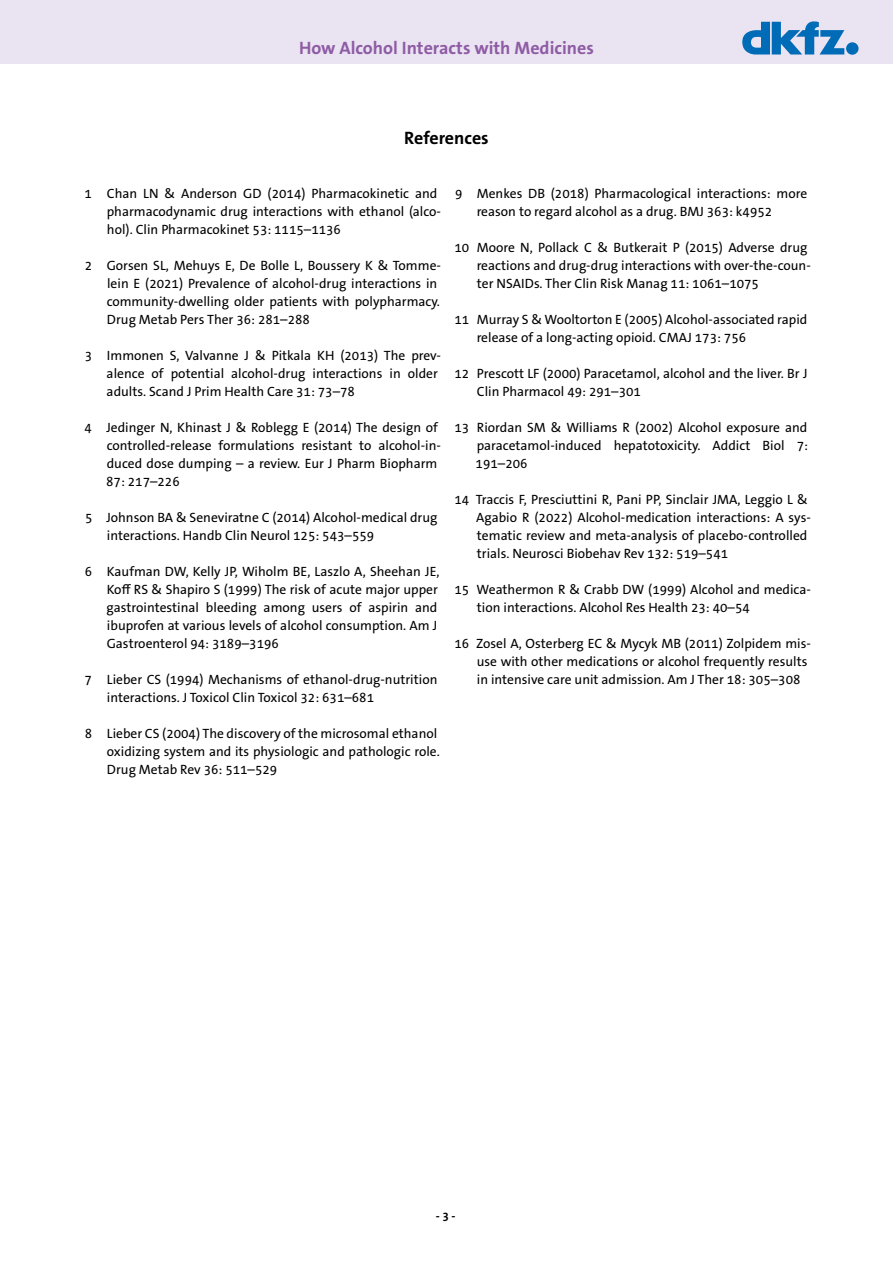
<style>
.page{position:relative;width:893px;height:1263px;background:#fff}
.page>*{position:absolute;margin:0;border:0;box-sizing:border-box;transform-origin:0 0}
.t1{font:700 18px "The Sans B W7";color:#8e5ca5}
.Headline_1{font:700 18px "The Sans B W7";color:#000}
.References{font:13.5px/18px "The Sans B W5 Plain";color:#000}
.t2{font:700 12px "The Sans B W7";color:#000}
</style>
<div class="page">
<div style="left:0;top:0;width:893px;height:64px;background:#eae3f1"></div>
<div style="left:846px;top:42px;width:12px;height:13px;background:#006bb7;border-radius:50%"></div>
<svg style="left:742px;top:21px;width:102px;height:33px"></svg>
<h1 class="t1" style="left:299px;top:37px;width:296px">How Alcohol Interacts with Medicines</h1>
<h1 class="Headline_1" style="left:404px;top:126px;width:86px">References</h1>
<p class="References" style="left:107px;top:185px;width:336px;text-indent:-22px">1 Chan LN &amp; Anderson GD (2014) Pharmacokinetic and pharmacodynamic drug interactions with ethanol (alco&shy;hol). Clin Pharmacokinet 53: 1115–1136</p>
<p class="References" style="left:107px;top:257px;width:336px;text-indent:-22px">2 Gorsen SL, Mehuys E, De Bolle L, Boussery K &amp; Tomme&shy;lein E (2021) Prevalence of alcohol-drug interactions in community-dwelling older patients with polypharmacy.<br>Drug Metab Pers Ther 36: 281–288</p>
<p class="References" style="left:107px;top:347px;width:336px;text-indent:-22px">3 Immonen S, Valvanne J &amp; Pitkala KH (2013) The prev&shy;alence of potential alcohol-drug interactions in older adults. Scand J Prim Health Care 31: 73–78</p>
<p class="References" style="left:106px;top:419px;width:336px;text-indent:-22px">4 Jedinger N, Khinast J &amp; Roblegg E (2014) The design of controlled-release formulations resistant to alcohol-in&shy;duced dose dumping – a review. Eur J Pharm Biopharm 87: 217–226</p>
<p class="References" style="left:107px;top:509px;width:332px;text-indent:-22px">5 Johnson BA &amp; Seneviratne C (2014) Alcohol-medical drug interactions. Handb Clin Neurol 125: 543–559</p>
<p class="References" style="left:107px;top:563px;width:335px;text-indent:-22px">6 Kaufman DW, Kelly JP, Wiholm BE, Laszlo A, Sheehan JE, Koff RS &amp; Shapiro S (1999) The risk of acute major upper gastrointestinal bleeding among users of aspirin and ibuprofen at various levels of alcohol consumption. Am J Gastroenterol 94: 3189–3196</p>
<p class="References" style="left:107px;top:671px;width:332px;text-indent:-23px">7 Lieber CS (1994) Mechanisms of ethanol-drug-nutrition interactions. J Toxicol Clin Toxicol 32: 631–681</p>
<p class="References" style="left:107px;top:725px;width:335px;text-indent:-22px">8 Lieber CS (2004) The discovery of the microsomal ethanol oxidizing system and its physiologic and pathologic role.<br>Drug Metab Rev 36: 511–529</p>
<p class="References" style="left:477px;top:185px;width:332px;text-indent:-22px">9 Menkes DB (2018) Pharmacological interactions: more reason to regard alcohol as a drug. BMJ 363: k4952</p>
<p class="References" style="left:477px;top:239px;width:336px;text-indent:-22px">10 Moore N, Pollack C &amp; Butkerait P (2015) Adverse drug reactions and drug-drug interactions with over-the-coun&shy;ter NSAIDs. Ther Clin Risk Manag 11: 1061–1075</p>
<p class="References" style="left:477px;top:311px;width:332px;text-indent:-22px">11 Murray S &amp; Wooltorton E (2005) Alcohol-associated rapid release of a long-acting opioid. CMAJ 173: 756</p>
<p class="References" style="left:477px;top:365px;width:332px;text-indent:-22px">12 Prescott LF (2000) Paracetamol, alcohol and the liver. Br J<br>Clin Pharmacol 49: 291–301</p>
<p class="References" style="left:476px;top:419px;width:334px;text-align:justify;text-indent:-21px">13 Riordan SM &amp; Williams R (2002) Alcohol exposure and paracetamol-induced hepatotoxicity. Addict Biol 7:<br>191–206</p>
<p class="References" style="left:476px;top:491px;width:336px;text-indent:-22px">14 Traccis F, Presciuttini R, Pani PP, Sinclair JMA, Leggio L &amp; Agabio R (2022) Alcohol-medication interactions: A sys&shy;tematic review and meta-analysis of placebo-controlled trials. Neurosci Biobehav Rev 132: 519–541</p>
<p class="References" style="left:477px;top:581px;width:335px;text-indent:-23px">15 Weathermon R &amp; Crabb DW (1999) Alcohol and medica&shy;tion interactions. Alcohol Res Health 23: 40–54</p>
<p class="References" style="left:477px;top:635px;width:336px;text-indent:-22px">16 Zosel A, Osterberg EC &amp; Mycyk MB (2011) Zolpidem mis&shy;use with other medications or alcohol frequently results in intensive care unit admission. Am J Ther 18: 305–308</p>
<p class="t2" style="left:436px;top:1209px;width:21px">- 3 -</p>
</div>
